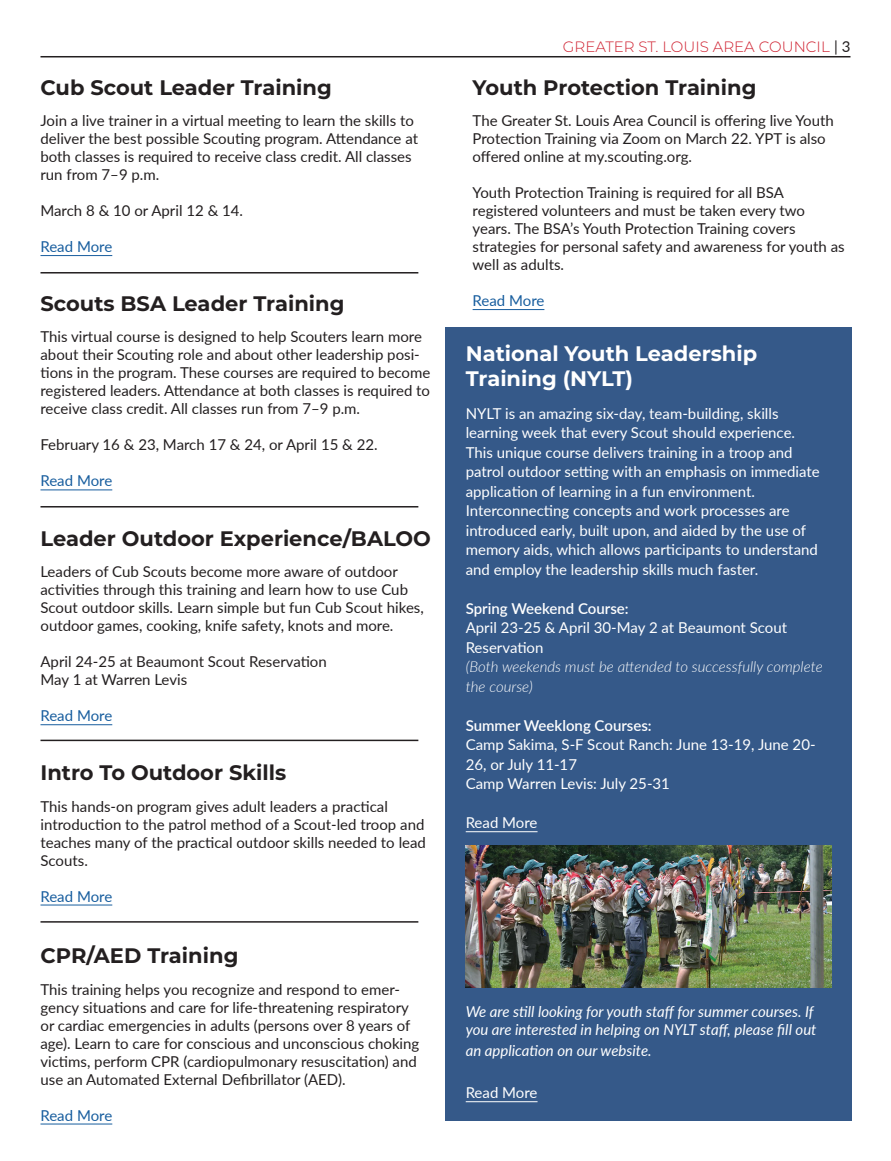
<style>
.page{position:relative;width:891px;height:1161px;background:#fff}
.page>*{position:absolute;margin:0;border:0;box-sizing:border-box;transform-origin:0 0}
.t1{font:700 21px "Montserrat";color:#231f20}
.t2{font:700 21px/25.2px "Montserrat";color:#fff}
.t3{font:15px/18px "Lato";color:#231f20}
.t4{font:15px/19.5px "Lato";color:#fff}
.t5{font:italic 15px/18px "Lato";color:#fff}
.t6{font:italic 300 15px/19.5px "Lato";color:#fff}
.t7{font:15px "Lato";letter-spacing:-.01em;color:#175d9e}
.t8{font:600 15px "Lato";color:#fff}
.t9{font:300 15px "Montserrat";color:#cf202f}
.s1{font-family:"Lato";font-weight:400;color:#231f20}
</style>
<div class="page">
<hr style="left:40px;top:56px;width:810px;height:1px;background:#231f20">
<hr style="left:40px;top:724px;width:72px;height:1px;background:#175d9e">
<div style="left:446px;top:327px;width:406px;height:793px;background:#355989"></div>
<hr style="left:466px;top:831px;width:72px;height:1px;background:#fff">
<hr style="left:466px;top:1101px;width:72px;height:1px;background:#fff">
<hr style="left:40px;top:490px;width:72px;height:1px;background:#175d9e">
<hr style="left:473px;top:309px;width:71px;height:1px;background:#175d9e">
<hr style="left:40px;top:506px;width:378px;height:2px;background:#231f20">
<hr style="left:40px;top:272px;width:378px;height:2px;background:#231f20">
<hr style="left:40px;top:905px;width:72px;height:1px;background:#175d9e">
<hr style="left:40px;top:740px;width:378px;height:1px;background:#231f20">
<hr style="left:40px;top:255px;width:72px;height:1px;background:#175d9e">
<hr style="left:40px;top:1124px;width:72px;height:1px;background:#175d9e">
<hr style="left:40px;top:921px;width:378px;height:2px;background:#231f20">
<img style="left:466px;top:846px;width:365px;height:142px">
<h1 class="t1" style="left:40px;top:72px;width:293px">Cub Scout Leader Training</h1>
<p class="t3" style="left:40px;top:111px;width:379px">Join a live trainer in a virtual meeting to learn the skills to deliver the best possible Scouting program. Attendance at both classes is required to receive class credit. All classes run from 7–9 p.m.</p>
<p class="t3" style="left:40px;top:201px;width:204px">March 8 &amp; 10 or April 12 &amp; 14.</p>
<p class="t7" style="left:40px;top:236px;width:73px">Read More</p>
<h1 class="t1" style="left:40px;top:288px;width:306px">Scouts BSA Leader Training</h1>
<p class="t3" style="left:40px;top:327px;width:391px">This virtual course is designed to help Scouters learn more about their Scouting role and about other leadership posi&shy;tions in the program. These courses are required to become registered leaders. Attendance at both classes is required to receive class credit. All classes run from 7–9 p.m.</p>
<p class="t3" style="left:40px;top:435px;width:339px">February 16 &amp; 23, March 17 &amp; 24, or April 15 &amp; 22.</p>
<p class="t7" style="left:40px;top:470px;width:73px">Read More</p>
<h1 class="t1" style="left:40px;top:523px;width:392px">Leader Outdoor Experience/BALOO</h1>
<p class="t3" style="left:40px;top:562px;width:385px">Leaders of Cub Scouts become more aware of outdoor activities through this training and learn how to use Cub Scout outdoor skills. Learn simple but fun Cub Scout hikes, outdoor games, cooking, knife safety, knots and more.</p>
<p class="t3" style="left:40px;top:652px;width:288px">April 24-25 at Beaumont Scout Reservation<br>May 1 at Warren Levis</p>
<p class="t7" style="left:40px;top:705px;width:73px">Read More</p>
<h1 class="t1" style="left:40px;top:757px;width:247px">Intro To Outdoor Skills</h1>
<p class="t3" style="left:40px;top:796px;width:387px">This hands-on program gives adult leaders a practical introduction to the patrol method of a Scout-led troop and teaches many of the practical outdoor skills needed to lead Scouts.</p>
<p class="t7" style="left:40px;top:885px;width:73px">Read More</p>
<h1 class="t1" style="left:40px;top:940px;width:199px">CPR/AED Training</h1>
<p class="t3" style="left:40px;top:979px;width:380px">This training helps you recognize and respond to emer&shy;gency situations and care for life-threatening respiratory or cardiac emergencies in adults (persons over 8 years of age). Learn to care for conscious and unconscious choking victims, perform CPR (cardiopulmonary resuscitation) and use an Automated External Defibrillator (AED).</p>
<p class="t7" style="left:40px;top:1104px;width:73px">Read More</p>
<p class="t9" style="left:563px;top:37px;width:289px">GREATER ST. LOUIS AREA COUNCIL <span class="s1">| 3</span></p>
<h1 class="t1" style="left:473px;top:72px;width:285px">Youth Protection Training</h1>
<p class="t3" style="left:473px;top:111px;width:363px">The Greater St. Louis Area Council is offering live Youth<br>Protection Training via Zoom on March 22. YPT is also offered online at my.scouting.org.</p>
<p class="t3" style="left:473px;top:183px;width:374px">Youth Protection Training is required for all BSA registered volunteers and must be taken every two years. The BSA’s Youth Protection Training covers strategies for personal safety and awareness for youth as well as adults.</p>
<p class="t7" style="left:473px;top:290px;width:73px">Read More</p>
<h1 class="t2" style="left:466px;top:339px;width:293px">National Youth Leadership<br>Training (NYLT)</h1>
<p class="t4" style="left:466px;top:403px;width:355px">NYLT is an amazing six-day, team-building, skills learning week that every Scout should experience.<br>This unique course delivers training in a troop and patrol outdoor setting with an emphasis on immediate application of learning in a fun environment.<br>Interconnecting concepts and work processes are introduced early, built upon, and aided by the use of memory aids, which allows participants to understand and employ the leadership skills much faster.</p>
<p class="t8" style="left:466px;top:597px;width:164px">Spring Weekend Course:</p>
<p class="t4" style="left:466px;top:617px;width:323px">April 23-25 &amp; April 30-May 2 at Beaumont Scout<br>Reservation</p>
<p class="t6" style="left:466px;top:657px;width:358px">(Both weekends must be attended to successfully complete the course)</p>
<p class="t8" style="left:466px;top:714px;width:188px">Summer Weeklong Courses:</p>
<p class="t4" style="left:466px;top:734px;width:351px">Camp Sakima, S-F Scout Ranch: June 13-19, June 20-<br>26, or July 11-17<br>Camp Warren Levis: July 25-31</p>
<p class="t4" style="left:466px;top:812px;width:73px">Read More</p>
<p class="t5" style="left:466px;top:1002px;width:352px">We are still looking for youth staff for summer courses. If you are interested in helping on NYLT staff, please fill out</p>
<p class="t5" style="left:466px;top:1041px;width:187px">an application on our website.</p>
<p class="t4" style="left:466px;top:1082px;width:73px">Read More</p>
</div>
